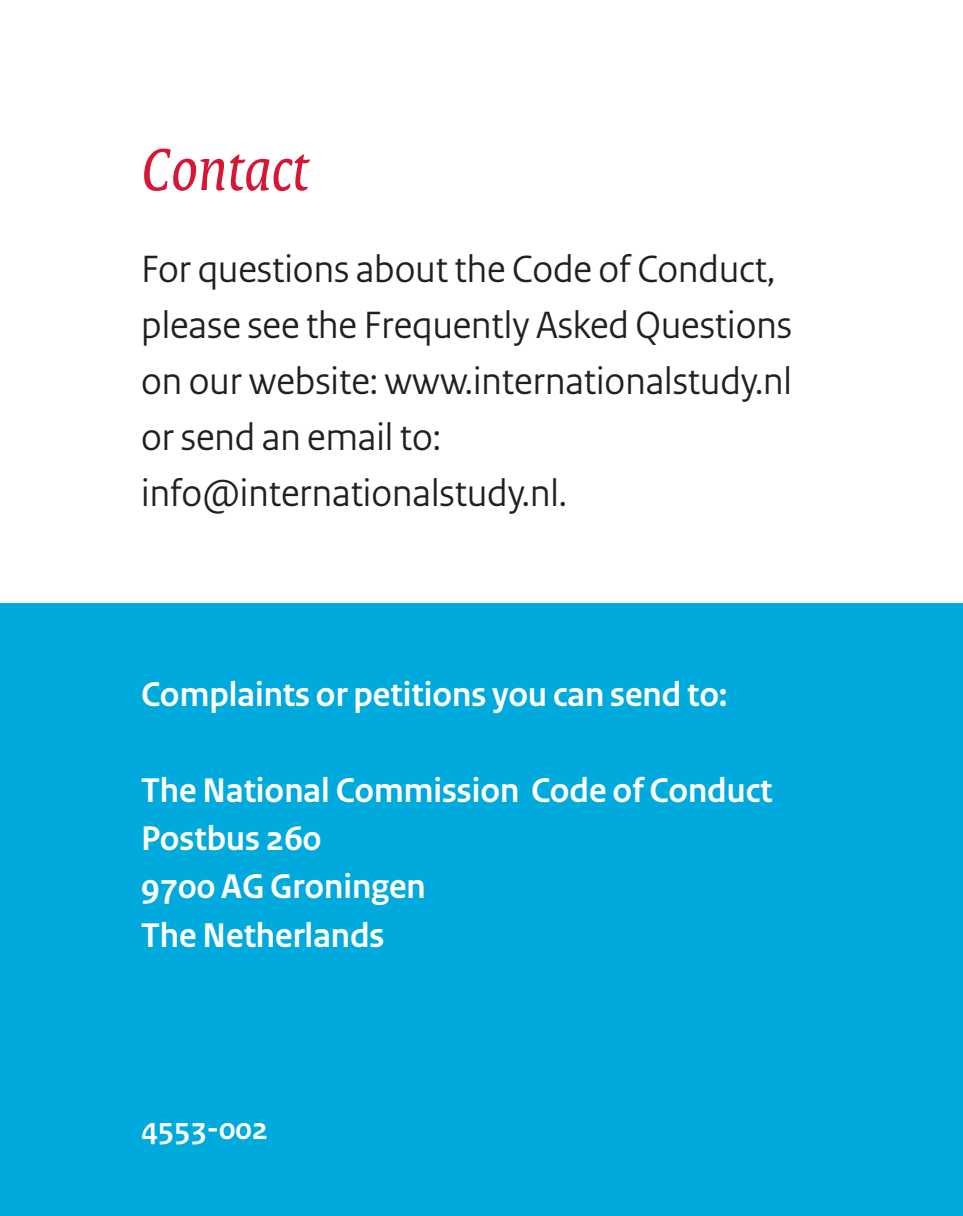
<style>
.page{position:relative;width:963px;height:1216px;background:#fff}
.page>*{position:absolute;margin:0;border:0;box-sizing:border-box;transform-origin:0 0}
.t1{font:italic 64px "Rijksoverheid Serif";color:#d71535}
.t2{font:40px/56px "Rijksoverheid Sans";color:#231f20}
.t3{font:700 36px/48px "Rijksoverheid Sans";color:#fff}
.t4{font:700 32px "Rijksoverheid Sans";color:#fff}
</style>
<div class="page">
<div style="left:0;top:603px;width:962px;height:612px;background:#0ad"></div>
<h1 class="t1" style="left:141px;top:131px;width:168px">Contact</h1>
<p class="t2" style="left:141px;top:241px;width:652px">For questions about the Code of Conduct, please see the Frequently Asked Questions on our website: www.internationalstudy.nl or send an email to: info@internationalstudy.nl.</p>
<p class="t3" style="left:141px;top:671px;width:587px">Complaints or petitions you can send to:</p>
<p class="t3" style="left:141px;top:767px;width:632px">The National Commission Code of Conduct<br>Postbus 260<br>9700 AG Groningen<br>The Netherlands</p>
<p class="t4" style="left:141px;top:1109px;width:129px">4553-002</p>
</div>
